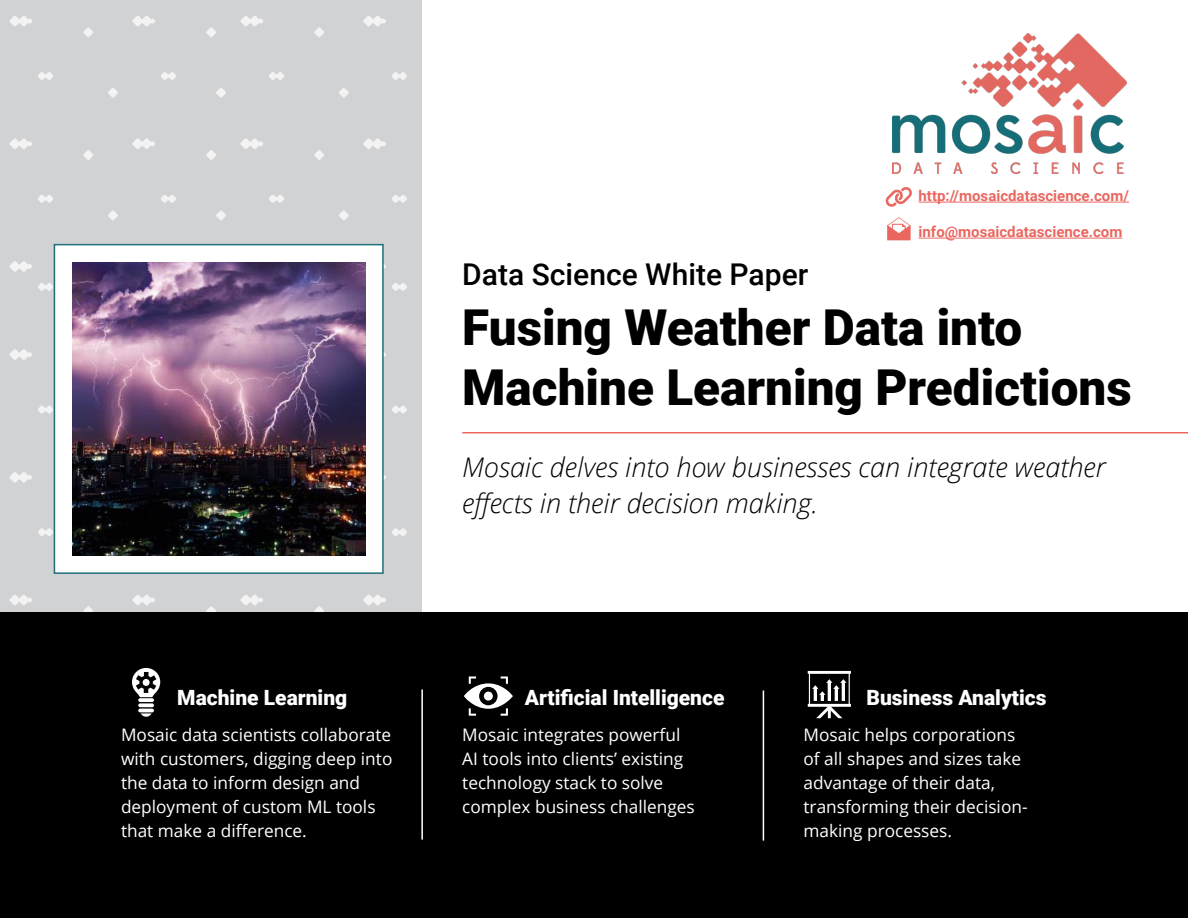
<style>
.page{position:relative;width:1188px;height:918px;background:#fff}
.page>*{position:absolute;margin:0;border:0;box-sizing:border-box;transform-origin:0 0}
.t1{font:900 49.5px/60px "Roboto";color:#000}
.t2{font:500 30px "Roboto";color:#000}
.t3{font:italic 300 27px/36px "Open Sans";color:#000}
.t4{font:900 21px "Roboto";color:#fff}
.t5{font:17.25px/24px "Open Sans";color:#fff}
.t6{font:700 15px "Roboto";color:#ea6760}
</style>
<div class="page">
<div style="left:0;top:0;width:421px;height:613px;background:#d1d2d4"></div>
<div style="left:0;top:613px;width:1188px;height:305px;background:#000"></div>
<hr style="left:462px;top:432px;width:726px;height:2px;background:#ea6760">
<hr style="left:763px;top:690px;width:1px;height:151px;background:#fff">
<hr style="left:421px;top:689px;width:2px;height:151px;background:#fff">
<img style="left:892px;top:33px;width:235px;height:141px">
<div style="left:54px;top:244px;width:330px;height:330px;background:#fff;border:2px solid #216e78"></div>
<img style="left:72px;top:262px;width:293px;height:294px">
<svg style="left:464px;top:676px;width:49px;height:40px"></svg>
<svg style="left:138px;top:698px;width:16px;height:4px"></svg>
<svg style="left:138px;top:703px;width:16px;height:14px"></svg>
<svg style="left:132px;top:668px;width:28px;height:29px"></svg>
<svg style="left:808px;top:671px;width:43px;height:47px"></svg>
<hr style="left:919px;top:238px;width:203px;height:1px;background:#ea6760">
<hr style="left:919px;top:202px;width:210px;height:1px;background:#ea6760">
<svg style="left:885px;top:187px;width:27px;height:20px"></svg>
<svg style="left:887px;top:217px;width:24px;height:23px"></svg>
<p class="t6" style="left:919px;top:185px;width:212px">http://mosaicdatascience.com/</p>
<p class="t6" style="left:919px;top:221px;width:205px">info@mosaicdatascience.com</p>
<h2 class="t2" style="left:462px;top:253px;width:348px">Data Science White Paper</h2>
<h1 class="t1" style="left:462px;top:296px;width:671px">Fusing Weather Data into<br>Machine Learning Predictions</h1>
<h3 class="t3" style="left:462px;top:448px;width:645px">Mosaic delves into how businesses can integrate weather effects in their decision making.</h3>
<p class="t4" style="left:177px;top:683px;width:172px">Machine Learning</p>
<p class="t4" style="left:525px;top:683px;width:201px">Artificial Intelligence</p>
<p class="t4" style="left:867px;top:683px;width:182px">Business Analytics</p>
<p class="t5" style="left:121px;top:722px;width:273px">Mosaic data scientists collaborate with customers, digging deep into the data to inform design and deployment of custom ML tools that make a difference.</p>
<p class="t5" style="left:462px;top:722px;width:234px">Mosaic integrates powerful<br>AI tools into clients’ existing technology stack to solve complex business challenges</p>
<p class="t5" style="left:804px;top:722px;width:226px">Mosaic helps corporations of all shapes and sizes take advantage of their data, transforming their decision&shy;making processes.</p>
</div>
